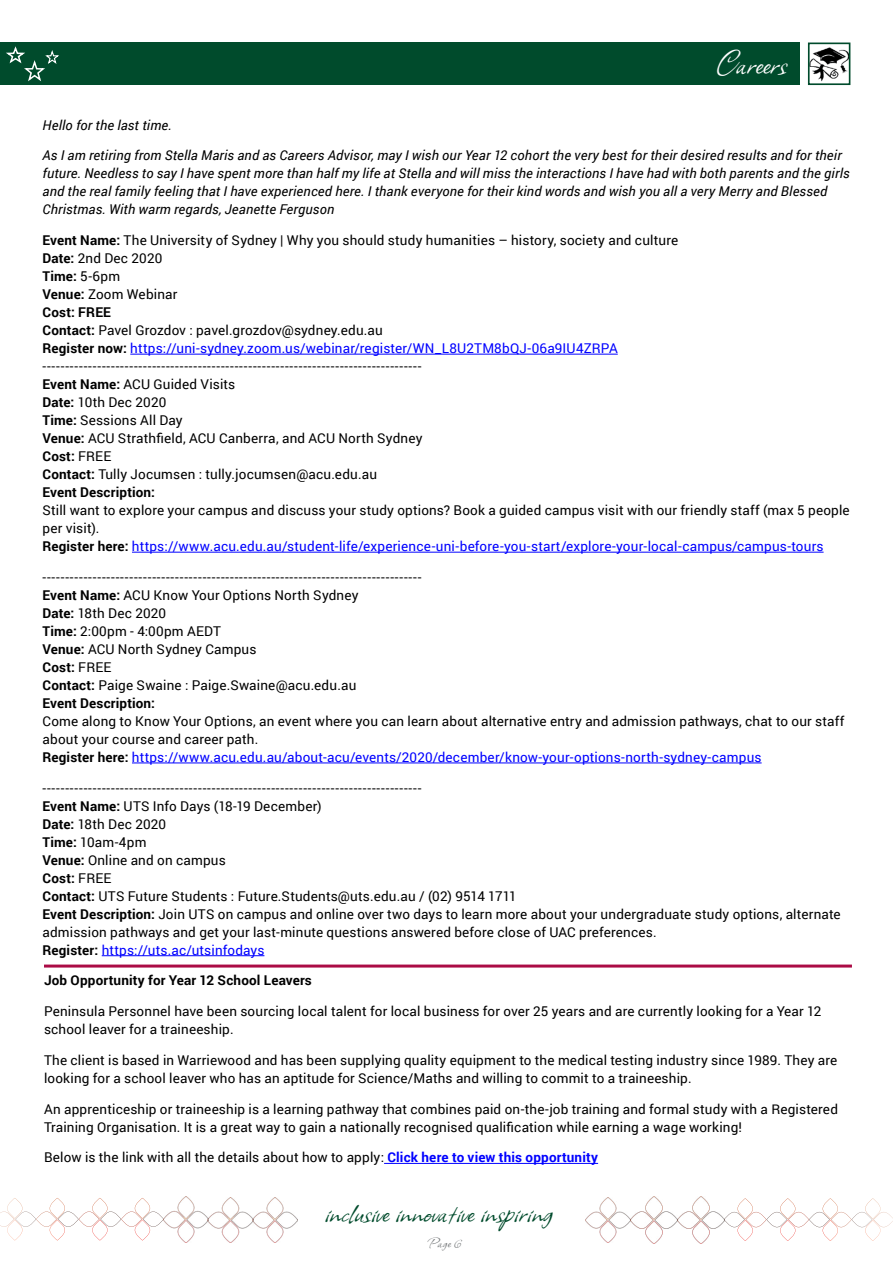
<style>
.page{position:relative;width:893px;height:1263px;background:#fff}
.page>*{position:absolute;margin:0;border:0;box-sizing:border-box;transform-origin:0 0}
.t1{font:37.5px "Allison ROB";color:#fff}
.t2{font:34.5px "Allison ROB";color:#004b2c}
.t3{font:16.5px "Allison ROB";color:#747779}
.t4{font:13.5px/18px "Roboto";letter-spacing:.01em;color:#000}
.t5{font:italic 13.5px/18px "Roboto";letter-spacing:.01em;color:#000}
.t6{font:700 13.5px "Roboto";letter-spacing:.015em;color:#000}
.s1{font-weight:700}
.s2{color:#00f}
.s3{font-weight:700;color:#00f}
</style>
<div class="page">
<img style="left:585px;top:1196px;width:139px;height:47px">
<svg style="left:0;top:1198px;width:163px;height:42px"></svg>
<svg style="left:724px;top:1198px;width:169px;height:43px"></svg>
<img style="left:163px;top:1197px;width:135px;height:46px">
<img style="left:811px;top:47px;width:36px;height:35px">
<div style="left:808px;top:43px;width:42px;height:42px;border:2px solid #004b2c"></div>
<div style="left:0;top:43px;width:799px;height:42px;background:#004b2c"></div>
<svg style="left:6px;top:46px;width:53px;height:36px"></svg>
<hr style="left:384px;top:1163px;width:214px;height:1px;background:#00f">
<hr style="left:130px;top:354px;width:488px;height:1px;background:#00f">
<hr style="left:132px;top:552px;width:692px;height:1px;background:#00f">
<hr style="left:132px;top:763px;width:630px;height:1px;background:#00f">
<hr style="left:102px;top:955px;width:162px;height:1px;background:#00f">
<hr style="left:44px;top:964px;width:808px;height:3px;background:#ab0b45">
<h1 class="t1" style="left:716px;top:43px;width:72px">Careers</h1>
<p class="t5" style="left:43px;top:115px;width:131px">Hello for the last time.</p>
<p class="t5" style="left:43px;top:146px;width:809px">As I am retiring from Stella Maris and as Careers Advisor, may I wish our Year 12 cohort the very best for their desired results and for their future. Needless to say I have spent more than half my life at Stella and will miss the interactions I have had with both parents and the girls and the real family feeling that I have experienced here. I thank everyone for their kind words and wish you all a very Merry and Blessed Christmas. With warm regards, Jeanette Ferguson</p>
<p class="t4" style="left:42px;top:231px;width:637px"><span class="s1">Event Name:</span> The University of Sydney | Why you should study humanities – history, society and culture <span class="s1">Date:</span> 2nd Dec 2020<br><span class="s1">Time:</span> 5-6pm<br><span class="s1">Venue:</span> Zoom Webinar<br><span class="s1">Cost: FREE<br>Contact:</span> Pavel Grozdov : pavel.grozdov@sydney.edu.au<br><span class="s1">Register now:</span> <span class="s2">https://uni-sydney.zoom.us/webinar/register/WN_L8U2TM8bQJ-06a9IU4ZRPA </span>-----------------------------------------------------------------------------------<br><span class="s1">Event Name:</span> ACU Guided Visits<br><span class="s1">Date:</span> 10th Dec 2020<br><span class="s1">Time:</span> Sessions All Day<br><span class="s1">Venue:</span> ACU Strathfield, ACU Canberra, and ACU North Sydney<br><span class="s1">Cost:</span> FREE<br><span class="s1">Contact:</span> Tully Jocumsen : tully.jocumsen@acu.edu.au<br><span class="s1">Event Description:</span></p>
<p class="t4" style="left:42px;top:501px;width:809px">Still want to explore your campus and discuss your study options? Book a guided campus visit with our friendly staff (max 5 people per visit).<br><span class="s1">Register here:</span> <span class="s2">https://www.acu.edu.au/student-life/experience-uni-before-you-start/explore-your-local-campus/campus-tours</span></p>
<p class="t4" style="left:43px;top:567px;width:380px">----------------------------------------------------------------------------------- <span class="s1">Event Name:</span> ACU Know Your Options North Sydney<br><span class="s1">Date:</span> 18th Dec 2020<br><span class="s1">Time:</span> 2:00pm - 4:00pm AEDT<br><span class="s1">Venue:</span> ACU North Sydney Campus<br><span class="s1">Cost:</span> FREE<br><span class="s1">Contact:</span> Paige Swaine : Paige.Swaine@acu.edu.au<br><span class="s1">Event Description:</span></p>
<p class="t4" style="left:43px;top:711px;width:803px">Come along to Know Your Options, an event where you can learn about alternative entry and admission pathways, chat to our staff about your course and career path.<br><span class="s1">Register here:</span> <span class="s2">https://www.acu.edu.au/about-acu/events/2020/december/know-your-options-north-sydney-campus</span></p>
<p class="t4" style="left:43px;top:778px;width:800px">-----------------------------------------------------------------------------------<br><span class="s1">Event Name:</span> UTS Info Days (18-19 December)<br><span class="s1">Date:</span> 18th Dec 2020<br><span class="s1">Time:</span> 10am-4pm<br><span class="s1">Venue:</span> Online and on campus<br><span class="s1">Cost:</span> FREE<br><span class="s1">Contact:</span> UTS Future Students : Future.Students@uts.edu.au / (02) 9514 1711<br><span class="s1">Event Description:</span> Join UTS on campus and online over two days to learn more about your undergraduate study options, alternate admission pathways and get your last-minute questions answered before close of UAC preferences.<br><span class="s1">Register:</span> <span class="s2">https://uts.ac/utsinfodays</span></p>
<p class="t6" style="left:44px;top:971px;width:269px">Job Opportunity for Year 12 School Leavers</p>
<p class="t4" style="left:44px;top:1002px;width:779px">Peninsula Personnel have been sourcing local talent for local business for over 25 years and are currently looking for a Year 12 school leaver for a traineeship.</p>
<p class="t4" style="left:44px;top:1050px;width:795px">The client is based in Warriewood and has been supplying quality equipment to the medical testing industry since 1989. They are looking for a school leaver who has an aptitude for Science/Maths and willing to commit to a traineeship.</p>
<p class="t4" style="left:44px;top:1099px;width:795px">An apprenticeship or traineeship is a learning pathway that combines paid on-the-job training and formal study with a Registered<br>Training Organisation. It is a great way to gain a nationally recognised qualification while earning a wage working!</p>
<p class="t4" style="left:44px;top:1148px;width:556px">Below is the link with all the details about how to apply: <span class="s3">Click here to view this opportunity</span></p>
<h2 class="t2" style="left:325px;top:1192px;width:231px">inclusive innovative inspiring</h2>
<p class="t3" style="left:428px;top:1234px;width:35px">Page 6</p>
</div>
